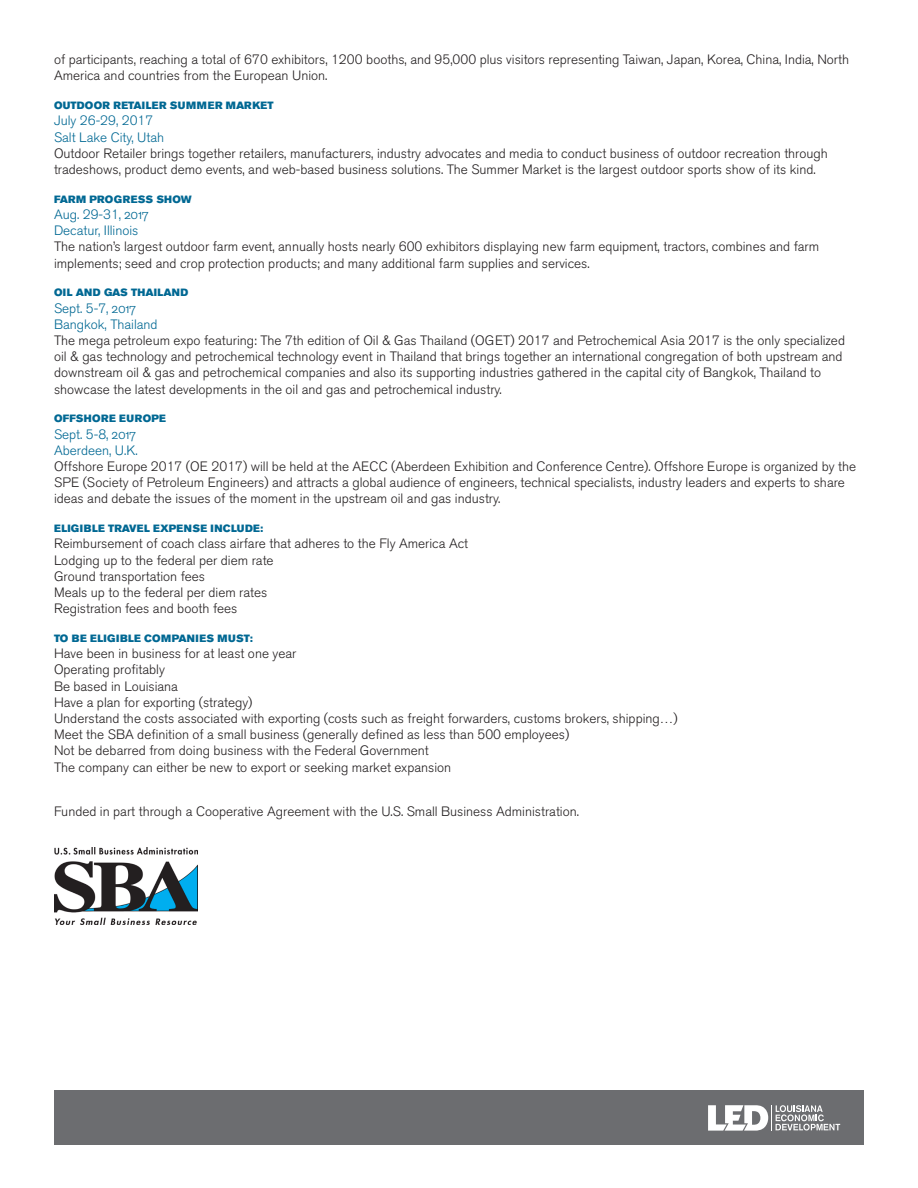
<style>
.page{position:relative;width:918px;height:1188px;background:#fff}
.page>*{position:absolute;margin:0;border:0;box-sizing:border-box;transform-origin:0 0}
.t1{font:300 13.5px/16.2px "Akzidenz Grotesk BE";color:#231f20}
.t2{font:300 13.5px "Akzidenz Grotesk BE";color:#006893}
.t3{font:10.5px "Akzidenz Grotesk BE Super";letter-spacing:.03em;color:#006893}
.t4{font:10.5px "Akzidenz Grotesk BE Super";letter-spacing:.03em;color:#006893}
.t5{font:10.5px "Akzidenz Grotesk BE Super";letter-spacing:.01em;color:#006893}
</style>
<div class="page">
<div style="left:54px;top:1090px;width:810px;height:55px;background:#6c6d70"></div>
<svg style="left:708px;top:1105px;width:132px;height:26px"></svg>
<img style="left:54px;top:848px;width:144px;height:77px">
<p class="t1" style="left:54px;top:52px;width:797px">of participants, reaching a total of 670 exhibitors, 1200 booths, and 95,000 plus visitors representing Taiwan, Japan, Korea, China, India, North<br>America and countries from the European Union.</p>
<p class="t3" style="left:54px;top:99px;width:221px">OUTDOOR RETAILER SUMMER MARKET</p>
<p class="t2" style="left:54px;top:113px;width:101px">July 26-29, 2017</p>
<p class="t2" style="left:54px;top:129px;width:112px">Salt Lake City, Utah</p>
<p class="t1" style="left:54px;top:145px;width:775px">Outdoor Retailer brings together retailers, manufacturers, industry advocates and media to conduct business of outdoor recreation through tradeshows, product demo events, and web-based business solutions. The Summer Market is the largest outdoor sports show of its kind.</p>
<p class="t3" style="left:54px;top:193px;width:139px">FARM PROGRESS SHOW</p>
<p class="t2" style="left:54px;top:207px;width:96px">Aug. 29-31, 2017</p>
<p class="t2" style="left:54px;top:223px;width:86px">Decatur, Illinois</p>
<p class="t1" style="left:54px;top:239px;width:767px">The nation’s largest outdoor farm event, annually hosts nearly 600 exhibitors displaying new farm equipment, tractors, combines and farm implements; seed and crop protection products; and many additional farm supplies and services.</p>
<p class="t5" style="left:54px;top:287px;width:136px">OIL AND GAS THAILAND</p>
<p class="t2" style="left:54px;top:300px;width:84px">Sept. 5-7, 2017</p>
<p class="t2" style="left:54px;top:316px;width:105px">Bangkok, Thailand</p>
<p class="t1" style="left:54px;top:332px;width:793px">The mega petroleum expo featuring: The 7th edition of Oil &amp; Gas Thailand (OGET) 2017 and Petrochemical Asia 2017 is the only specialized oil &amp; gas technology and petrochemical technology event in Thailand that brings together an international congregation of both upstream and downstream oil &amp; gas and petrochemical companies and also its supporting industries gathered in the capital city of Bangkok, Thailand to showcase the latest developments in the oil and gas and petrochemical industry.</p>
<p class="t3" style="left:54px;top:413px;width:113px">OFFSHORE EUROPE</p>
<p class="t2" style="left:54px;top:426px;width:84px">Sept. 5-8, 2017</p>
<p class="t2" style="left:54px;top:442px;width:85px">Aberdeen, U.K.</p>
<p class="t1" style="left:54px;top:458px;width:804px">Offshore Europe 2017 (OE 2017) will be held at the AECC (Aberdeen Exhibition and Conference Centre). Offshore Europe is organized by the<br>SPE (Society of Petroleum Engineers) and attracts a global audience of engineers, technical specialists, industry leaders and experts to share ideas and debate the issues of the moment in the upstream oil and gas industry.</p>
<p class="t4" style="left:54px;top:522px;width:211px">ELIGIBLE TRAVEL EXPENSE INCLUDE:</p>
<p class="t1" style="left:54px;top:536px;width:416px">Reimbursement of coach class airfare that adheres to the Fly America Act</p>
<p class="t1" style="left:54px;top:552px;width:221px">Lodging up to the federal per diem rate</p>
<p class="t1" style="left:54px;top:568px;width:153px">Ground transportation fees</p>
<p class="t1" style="left:54px;top:584px;width:215px">Meals up to the federal per diem rates</p>
<p class="t1" style="left:54px;top:601px;width:185px">Registration fees and booth fees</p>
<p class="t4" style="left:54px;top:632px;width:200px">TO BE ELIGIBLE COMPANIES MUST:</p>
<p class="t1" style="left:54px;top:646px;width:244px">Have been in business for at least one year</p>
<p class="t1" style="left:54px;top:662px;width:112px">Operating profitably</p>
<p class="t1" style="left:54px;top:678px;width:126px">Be based in Louisiana</p>
<p class="t1" style="left:54px;top:694px;width:200px">Have a plan for exporting (strategy)</p>
<p class="t1" style="left:54px;top:710px;width:625px">Understand the costs associated with exporting (costs such as freight forwarders, customs brokers, shipping…)</p>
<p class="t1" style="left:54px;top:727px;width:517px">Meet the SBA definition of a small business (generally defined as less than 500 employees)</p>
<p class="t1" style="left:54px;top:743px;width:376px">Not be debarred from doing business with the Federal Government</p>
<p class="t1" style="left:54px;top:759px;width:399px">The company can either be new to export or seeking market expansion</p>
<p class="t1" style="left:54px;top:803px;width:527px">Funded in part through a Cooperative Agreement with the U.S. Small Business Administration.</p>
</div>
